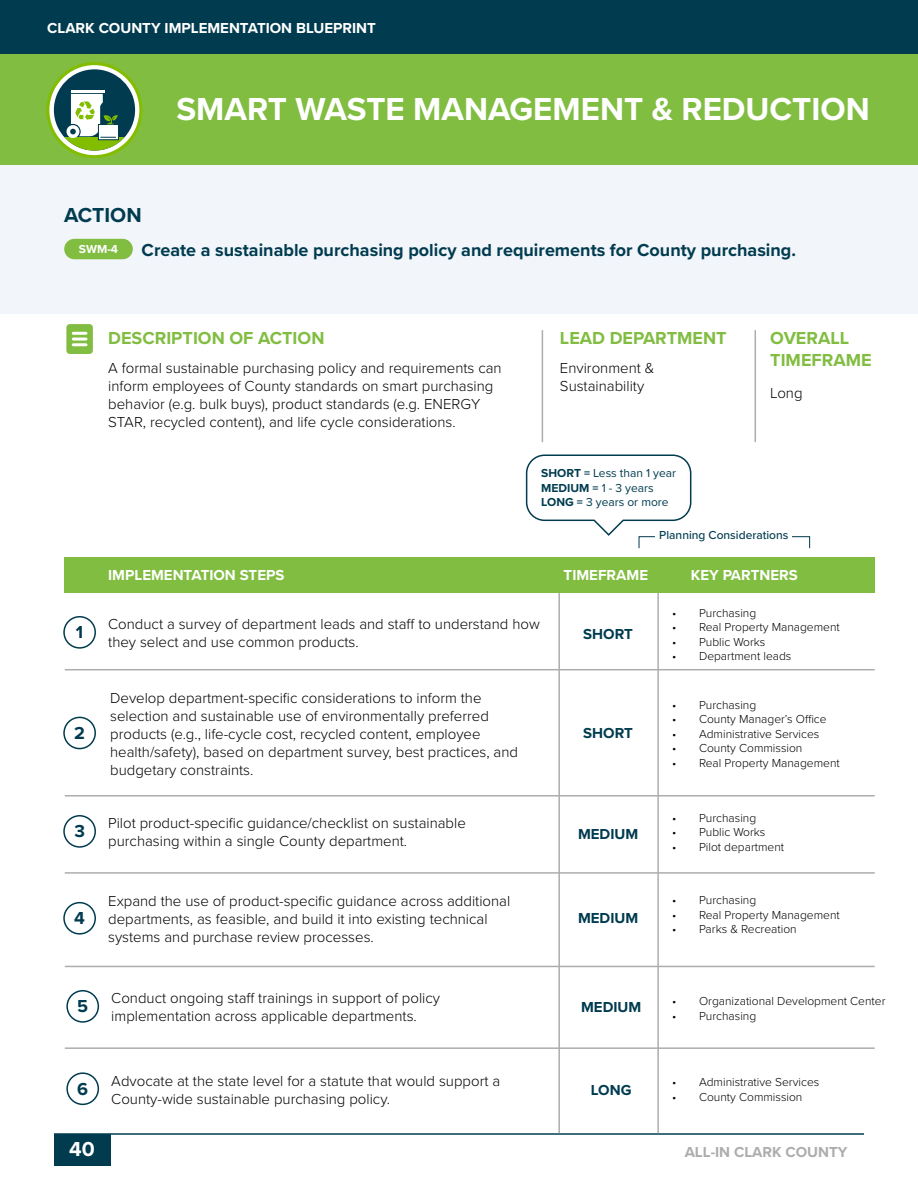
<style>
.page{position:relative;width:918px;height:1188px;background:#fff}
.page>*{position:absolute;margin:0;border:0;box-sizing:border-box;transform-origin:0 0}
.t1{font:700 33px "Proxima Nova";color:#fff}
.t2{font:700 21px "Proxima Nova";color:#003b4f}
.t3{font:700 21px "Proxima Nova";color:#fff}
.t4{font:700 18px "Proxima Nova";color:#003b4f}
.t5{font:700 18px/21.6px "Proxima Nova";color:#81bd41}
.t6{font:300 15px/18px "Proxima Nova";color:#000}
.t7{font:700 15px "Proxima Nova";color:#fff}
.t8{font:700 15px "Proxima Nova";color:#003b4f}
.t9{font:700 15px "Proxima Nova";color:#adadad}
.t10{font:300 12px "Proxima Nova";color:#000}
.t11{font:12px/14.4px "Proxima Nova";color:#003b4f}
.t12{font:500 12px "Proxima Nova";color:#003b4f}
.t13{font:700 12px "Proxima Nova";color:#fff}
.s1{font-weight:700}
</style>
<div class="page">
<div style="left:54px;top:1134px;width:56px;height:31px;background:#003b4f"></div>
<hr style="left:54px;top:1133px;width:810px;height:2px;background:#003b4f">
<div style="left:0;top:0;width:918px;height:313px;background:#f2f5fa"></div>
<div style="left:0;top:0;width:918px;height:164px;background:#81bd41"></div>
<svg style="left:46px;top:62px;width:96px;height:96px"></svg>
<div style="left:65px;top:557px;width:810px;height:36px;background:#81bd41"></div>
<hr style="left:558px;top:593px;width:2px;height:540px;background:#adadad">
<hr style="left:657px;top:593px;width:2px;height:540px;background:#adadad">
<hr style="left:65px;top:795px;width:810px;height:2px;background:#adadad">
<hr style="left:65px;top:669px;width:810px;height:1px;background:#adadad">
<hr style="left:542px;top:330px;width:1px;height:112px;background:#adadad">
<hr style="left:755px;top:330px;width:1px;height:112px;background:#adadad">
<div style="left:66px;top:324px;width:27px;height:30px;background:#81bd41;border-radius:3px"></div>
<svg style="left:73px;top:332px;width:13px;height:14px"></svg>
<hr style="left:65px;top:872px;width:810px;height:2px;background:#adadad">
<div style="left:0;top:0;width:918px;height:54px;background:#003b4f"></div>
<div style="left:64px;top:239px;width:69px;height:20px;background:#81bd41;border-radius:10px"></div>
<div style="left:63px;top:616px;width:33px;height:33px;border:2px solid #003b4f;border-radius:50%"></div>
<div style="left:63px;top:717px;width:33px;height:32px;border:2px solid #003b4f;border-radius:50%"></div>
<div style="left:63px;top:815px;width:33px;height:33px;border:2px solid #003b4f;border-radius:50%"></div>
<hr style="left:65px;top:966px;width:810px;height:1px;background:#adadad">
<div style="left:63px;top:902px;width:33px;height:33px;border:2px solid #003b4f;border-radius:50%"></div>
<div style="left:66px;top:990px;width:33px;height:33px;border:2px solid #003b4f;border-radius:50%"></div>
<div style="left:66px;top:1072px;width:33px;height:33px;border:2px solid #003b4f;border-radius:50%"></div>
<hr style="left:65px;top:1047px;width:810px;height:2px;background:#adadad">
<svg style="left:525px;top:454px;width:167px;height:83px"></svg>
<p class="t7" style="left:47px;top:17px;width:330px">CLARK COUNTY IMPLEMENTATION BLUEPRINT</p>
<h1 class="t1" style="left:176px;top:85px;width:695px">SMART WASTE MANAGEMENT &amp; REDUCTION</h1>
<h2 class="t2" style="left:64px;top:200px;width:79px">ACTION</h2>
<p class="t13" style="left:79px;top:241px;width:41px">SWM-4</p>
<p class="t4" style="left:142px;top:237px;width:656px">Create a sustainable purchasing policy and requirements for County purchasing.</p>
<p class="t5" style="left:108px;top:327px;width:218px">DESCRIPTION OF ACTION</p>
<p class="t5" style="left:560px;top:327px;width:168px">LEAD DEPARTMENT</p>
<p class="t5" style="left:770px;top:327px;width:103px">OVERALL<br>TIMEFRAME</p>
<p class="t6" style="left:108px;top:358px;width:395px">A formal sustainable purchasing policy and requirements can inform employees of County standards on smart purchasing behavior (e.g. bulk buys), product standards (e.g. ENERGY STAR, recycled content), and life cycle considerations.</p>
<p class="t6" style="left:560px;top:358px;width:96px">Environment &amp;<br>Sustainability</p>
<p class="t6" style="left:770px;top:383px;width:34px">Long</p>
<p class="t11" style="left:541px;top:466px;width:136px"><span class="s1">SHORT =</span> Less than 1 year<br><span class="s1">MEDIUM =</span> 1 - 3 years<br><span class="s1">LONG =</span> 3 years or more</p>
<p class="t12" style="left:659px;top:526px;width:131px">Planning Considerations</p>
<p class="t7" style="left:108px;top:564px;width:178px">IMPLEMENTATION STEPS</p>
<p class="t7" style="left:564px;top:564px;width:86px">TIMEFRAME</p>
<p class="t7" style="left:691px;top:564px;width:108px">KEY PARTNERS</p>
<p class="t6" style="left:108px;top:614px;width:433px">Conduct a survey of department leads and staff to understand how they select and use common products.</p>
<p class="t4" style="left:76px;top:619px;width:9px">1</p>
<p class="t8" style="left:583px;top:622px;width:51px">SHORT</p>
<p class="t10" style="left:672px;top:604px;width:86px">• Purchasing</p>
<p class="t10" style="left:672px;top:618px;width:169px">• Real Property Management</p>
<p class="t10" style="left:672px;top:633px;width:95px">• Public Works</p>
<p class="t10" style="left:672px;top:647px;width:121px">• Department leads</p>
<p class="t6" style="left:110px;top:688px;width:409px">Develop department-specific considerations to inform the selection and sustainable use of environmentally preferred products (e.g., life-cycle cost, recycled content, employee health/safety), based on department survey, best practices, and budgetary constraints.</p>
<p class="t10" style="left:672px;top:696px;width:86px">• Purchasing</p>
<p class="t10" style="left:672px;top:710px;width:156px">• County Manager’s Office</p>
<p class="t10" style="left:672px;top:725px;width:149px">• Administrative Services</p>
<p class="t10" style="left:672px;top:739px;width:132px">• County Commission</p>
<p class="t10" style="left:672px;top:754px;width:169px">• Real Property Management</p>
<p class="t4" style="left:74px;top:719px;width:12px">2</p>
<p class="t8" style="left:583px;top:722px;width:51px">SHORT</p>
<p class="t6" style="left:108px;top:813px;width:359px">Pilot product-specific guidance/checklist on sustainable purchasing within a single County department.</p>
<p class="t10" style="left:672px;top:809px;width:86px">• Purchasing</p>
<p class="t4" style="left:74px;top:818px;width:12px">3</p>
<p class="t8" style="left:578px;top:823px;width:62px">MEDIUM</p>
<p class="t10" style="left:672px;top:823px;width:95px">• Public Works</p>
<p class="t10" style="left:672px;top:838px;width:114px">• Pilot department</p>
<p class="t6" style="left:108px;top:891px;width:404px">Expand the use of product-specific guidance across additional departments, as feasible, and build it into existing technical systems and purchase review processes.</p>
<p class="t10" style="left:672px;top:891px;width:86px">• Purchasing</p>
<p class="t10" style="left:672px;top:906px;width:169px">• Real Property Management</p>
<p class="t10" style="left:672px;top:920px;width:126px">• Parks &amp; Recreation</p>
<p class="t4" style="left:74px;top:905px;width:12px">4</p>
<p class="t8" style="left:578px;top:907px;width:62px">MEDIUM</p>
<p class="t6" style="left:111px;top:988px;width:330px">Conduct ongoing staff trainings in support of policy implementation across applicable departments.</p>
<p class="t10" style="left:672px;top:992px;width:215px">• Organizational Development Center</p>
<p class="t4" style="left:77px;top:993px;width:12px">5</p>
<p class="t8" style="left:581px;top:996px;width:62px">MEDIUM</p>
<p class="t10" style="left:672px;top:1007px;width:86px">• Purchasing</p>
<p class="t6" style="left:111px;top:1071px;width:390px">Advocate at the state level for a statute that would support a<br>County-wide sustainable purchasing policy.</p>
<p class="t10" style="left:672px;top:1073px;width:149px">• Administrative Services</p>
<p class="t4" style="left:77px;top:1075px;width:12px">6</p>
<p class="t8" style="left:591px;top:1079px;width:42px">LONG</p>
<p class="t10" style="left:672px;top:1088px;width:132px">• County Commission</p>
<h2 class="t3" style="left:69px;top:1133px;width:27px">40</h2>
<p class="t9" style="left:685px;top:1141px;width:164px">ALL-IN CLARK COUNTY</p>
</div>
